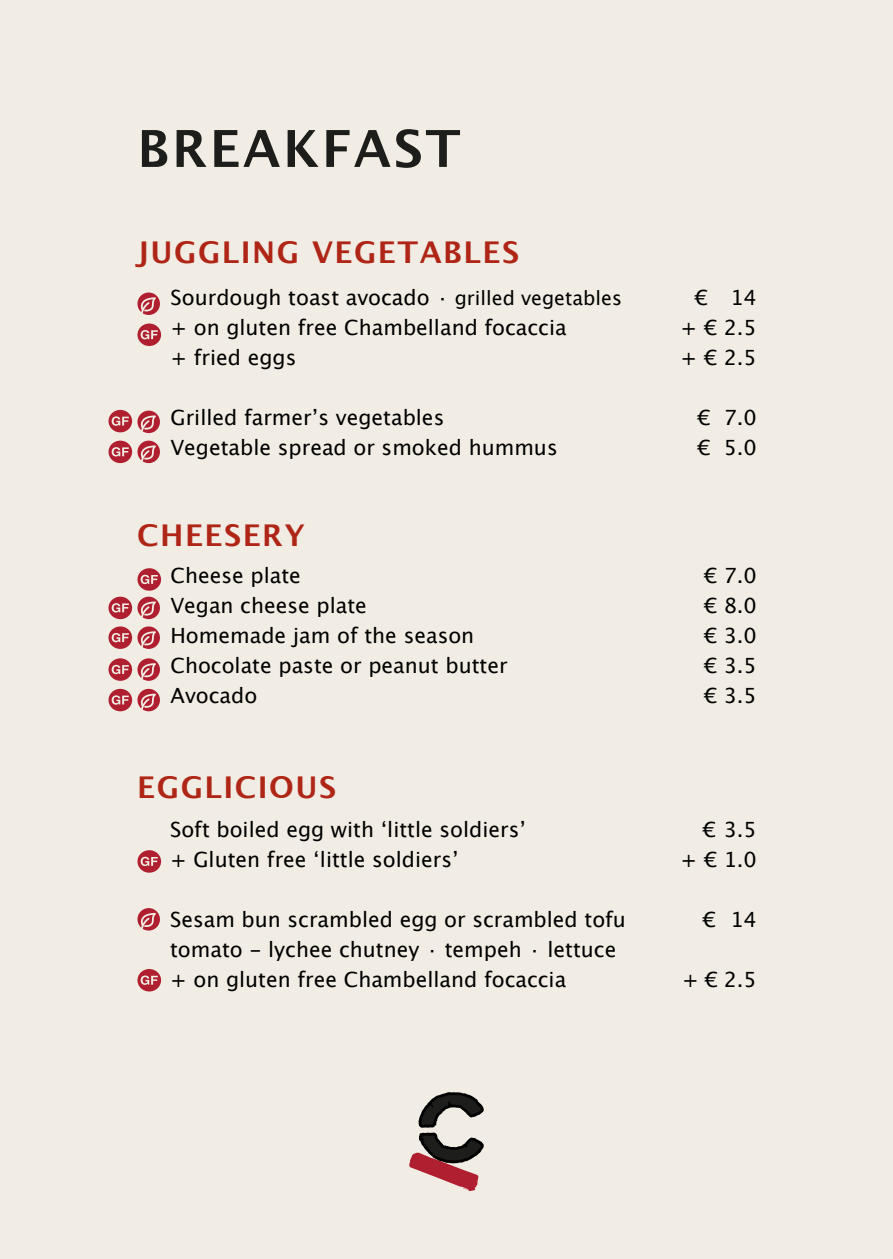
<style>
.page{position:relative;width:893px;height:1259px;background:#f1ede4}
.page>*{position:absolute;margin:0;border:0;box-sizing:border-box;transform-origin:0 0}
.t1{font:700 51px "Lucida Grande";letter-spacing:.05em;color:#1d1d1b}
.t2{font:700 30px "Lucida Grande";letter-spacing:.05em;color:#af2617}
.t3{font:21px/30px "Lucida Grande";color:#000}
.s1{font-size:19.5px}
</style>
<div class="page">
<svg style="left:137px;top:292px;width:23px;height:23px"></svg>
<svg style="left:137px;top:908px;width:23px;height:22px"></svg>
<svg style="left:137px;top:323px;width:24px;height:23px"></svg>
<svg style="left:137px;top:850px;width:24px;height:22px"></svg>
<svg style="left:137px;top:969px;width:24px;height:22px"></svg>
<svg style="left:108px;top:410px;width:52px;height:23px"></svg>
<svg style="left:108px;top:440px;width:52px;height:23px"></svg>
<svg style="left:108px;top:568px;width:53px;height:51px"></svg>
<svg style="left:108px;top:626px;width:52px;height:23px"></svg>
<svg style="left:108px;top:658px;width:52px;height:23px"></svg>
<svg style="left:108px;top:689px;width:52px;height:22px"></svg>
<svg style="left:409px;top:1092px;width:75px;height:99px"></svg>
<h1 class="t1" style="left:137px;top:127px;width:325px">BREAKFAST</h1>
<h2 class="t2" style="left:136px;top:240px;width:384px">JUGGLING VEGETABLES</h2>
<p class="t3" style="left:171px;top:284px;width:453px">Sourdough toast avocado <span class="s1">∙ grilled vegetables </span>+ on gluten free Chambelland focaccia<br>+ fried eggs</p>
<p class="t3" style="left:171px;top:404px;width:389px">Grilled farmerʼs vegetables<br>Vegetable spread or smoked hummus</p>
<h2 class="t2" style="left:137px;top:522px;width:169px">CHEESERY</h2>
<p class="t3" style="left:171px;top:562px;width:339px">Cheese plate<br>Vegan cheese plate<br>Homemade jam of the season<br>Chocolate paste or peanut butter<br>Avocado</p>
<h2 class="t2" style="left:137px;top:774px;width:200px">EGGLICIOUS</h2>
<p class="t3" style="left:170px;top:815px;width:358px">Soft boiled egg with ʻlittle soldiersʼ + Gluten free ʻlittle soldiersʼ</p>
<p class="t3" style="left:170px;top:905px;width:457px">Sesam bun scrambled egg or scrambled tofu tomato - lychee chutney <span class="s1">∙</span> tempeh <span class="s1">∙</span> lettuce + on gluten free Chambelland focaccia</p>
<p class="t3" style="left:680px;top:284px;width:78px;text-align:justify;text-indent:14px">€ 14 + € 2.5 + € 2.5</p>
<p class="t3" style="left:697px;top:404px;width:61px">€ 7.0 € 5.0</p>
<p class="t3" style="left:704px;top:562px;width:55px;text-align:justify">€ 7.0 € 8.0 € 3.0 € 3.5 € 3.5</p>
<p class="t3" style="left:680px;top:815px;width:78px;text-align:right">€ 3.5<br>+ € 1.0</p>
<p class="t3" style="left:702px;top:905px;width:56px">€ 14</p>
<p class="t3" style="left:682px;top:965px;width:76px">+ € 2.5</p>
</div>
